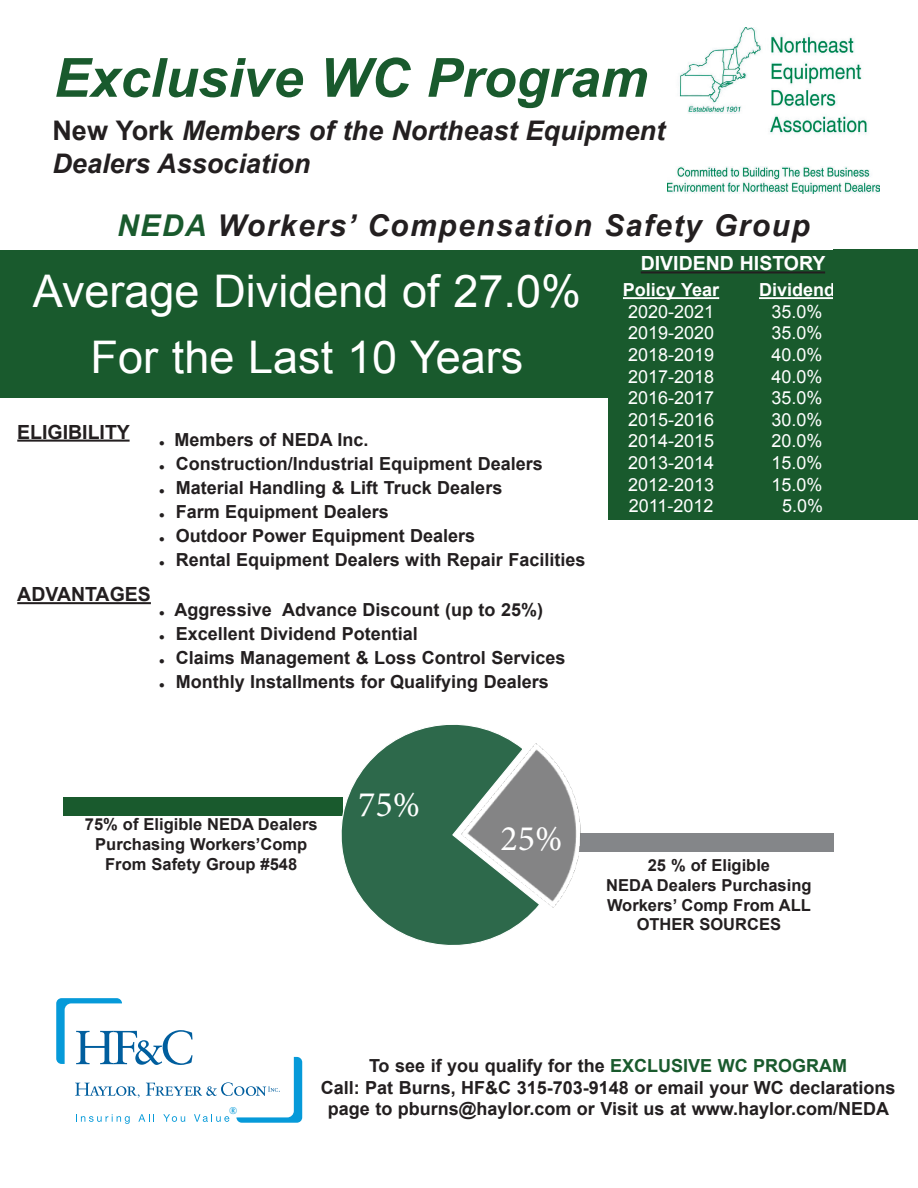
<style>
.page{position:relative;width:918px;height:1188px;background:#fff}
.page>*{position:absolute;margin:0;border:0;box-sizing:border-box;transform-origin:0 0}
.t1{font:italic 700 54px "Arial";color:#195a2d}
.t2{font:45px/66px "Arial";color:#fff;text-align:center}
.t3{font:36px "Minion Pro";color:#fff}
.t4{font:italic 700 30px "Arial";letter-spacing:.05em;color:#231f20}
.t5{font:italic 700 27px/32.4px "Arial";color:#231f20}
.t6{font:700 19.5px "Arial";color:#231f20}
.t7{font:700 19.5px "Arial";color:#fff}
.t8{font:700 18px/21.6px "Arial";color:#231f20;text-align:center}
.t9{font:18px/21.6px "Arial";color:#fff;text-align:justify}
.t10{font:700 18px "Arial";color:#fff}
.t11{font:700 16.5px/19.8px "Arial";color:#231f20;text-align:center}
.t12{font:700 10.05px "Optima";color:#069ad9}
.s1{font-style:normal}
.s2{color:#195a2d}
</style>
<div class="page">
<div style="left:63px;top:797px;width:279px;height:19px;background:#195a2d"></div>
<div style="left:578px;top:833px;width:256px;height:19px;background:#848689"></div>
<div style="left:607px;top:250px;width:252px;height:27px;background:#195a2d"></div>
<hr style="left:641px;top:271px;width:184px;height:2px;background:#231f20">
<hr style="left:17px;top:440px;width:113px;height:2px;background:#231f20">
<div style="left:0;top:250px;width:614px;height:148px;background:#195a2d"></div>
<div style="left:608px;top:275px;width:126px;height:245px;background:#195a2d"></div>
<hr style="left:623px;top:297px;width:96px;height:2px;background:#fff">
<div style="left:734px;top:275px;width:126px;height:245px;background:#195a2d"></div>
<hr style="left:759px;top:297px;width:76px;height:2px;background:#fff">
<hr style="left:17px;top:602px;width:134px;height:2px;background:#231f20">
<img style="left:667px;top:28px;width:212px;height:166px">
<svg style="left:56px;top:998px;width:246px;height:126px"></svg>
<div style="left:834px;top:249px;width:84px;height:271px;background:#195a2d"></div>
<svg style="left:341px;top:724px;width:195px;height:222px"></svg>
<img style="left:460px;top:743px;width:121px;height:165px">
<h1 class="t1" style="left:54px;top:43px;width:596px">Exclusive WC Program</h1>
<h3 class="t5" style="left:52px;top:116px;width:614px"><span class="s1">New York</span> Members of the Northeast Equipment<br>Dealers Association</h3>
<h3 class="t4" style="left:117px;top:206px;width:694px"><span class="s2">NEDA</span> Workers’ Compensation Safety Group</h3>
<p class="t7" style="left:641px;top:251px;width:186px">DIVIDEND HISTORY</p>
<h2 class="t2" style="left:33px;top:259px;width:550px">Average Dividend of 27.0%<br>For the Last 10 Years</h2>
<p class="t10" style="left:623px;top:278px;width:98px">Policy Year</p>
<p class="t9" style="left:628px;top:301px;width:88px">2020-2021<br>2019-2020<br>2018-2019<br>2017-2018<br>2016-2017<br>2015-2016<br>2014-2015<br>2013-2014<br>2012-2013<br>2011-2012</p>
<p class="t6" style="left:17px;top:419px;width:114px">ELIGIBILITY</p>
<p class="t8" style="left:159px;top:430px;width:211px">● Members of NEDA Inc.</p>
<p class="t8" style="left:159px;top:454px;width:385px">● Construction/Industrial Equipment Dealers</p>
<p class="t8" style="left:159px;top:478px;width:345px">● Material Handling &amp; Lift Truck Dealers</p>
<p class="t8" style="left:159px;top:502px;width:231px">● Farm Equipment Dealers</p>
<p class="t8" style="left:159px;top:526px;width:318px">● Outdoor Power Equipment Dealers</p>
<p class="t8" style="left:159px;top:550px;width:428px">● Rental Equipment Dealers with Repair Facilities</p>
<p class="t6" style="left:17px;top:581px;width:135px">ADVANTAGES</p>
<p class="t8" style="left:159px;top:599px;width:385px">● Aggressive Advance Discount (up to 25%)</p>
<p class="t8" style="left:159px;top:623px;width:260px">● Excellent Dividend Potential</p>
<p class="t8" style="left:159px;top:647px;width:408px">● Claims Management &amp; Loss Control Services</p>
<p class="t8" style="left:159px;top:671px;width:391px">● Monthly Installments for Qualifying Dealers</p>
<p class="t10" style="left:759px;top:278px;width:78px">Dividend</p>
<p class="t9" style="left:772px;top:301px;width:53px;text-align:center">35.0%<br>35.0%<br>40.0%<br>40.0%<br>35.0%<br>30.0%<br>20.0%<br>15.0%<br>15.0%<br>5.0%</p>
<p class="t11" style="left:85px;top:815px;width:234px">75% of Eligible NEDA Dealers<br>Purchasing Workers’Comp<br>From Safety Group #548</p>
<h3 class="t3" style="left:358px;top:780px;width:63px">75%</h3>
<h3 class="t3" style="left:500px;top:814px;width:63px">25%</h3>
<p class="t11" style="left:606px;top:856px;width:207px">25 % of Eligible<br>NEDA Dealers Purchasing<br>Workers’ Comp From ALL<br>OTHER SOURCES</p>
<p class="t12" style="left:229px;top:1105px;width:9px">®</p>
<p class="t8" style="left:321px;top:1056px;width:576px">To see if you qualify for the <span class="s2">EXCLUSIVE WC PROGRAM<br></span>Call: Pat Burns, HF&amp;C 315-703-9148 or email your WC declarations page to pburns@haylor.com or Visit us at www.haylor.com/NEDA</p>
</div>
